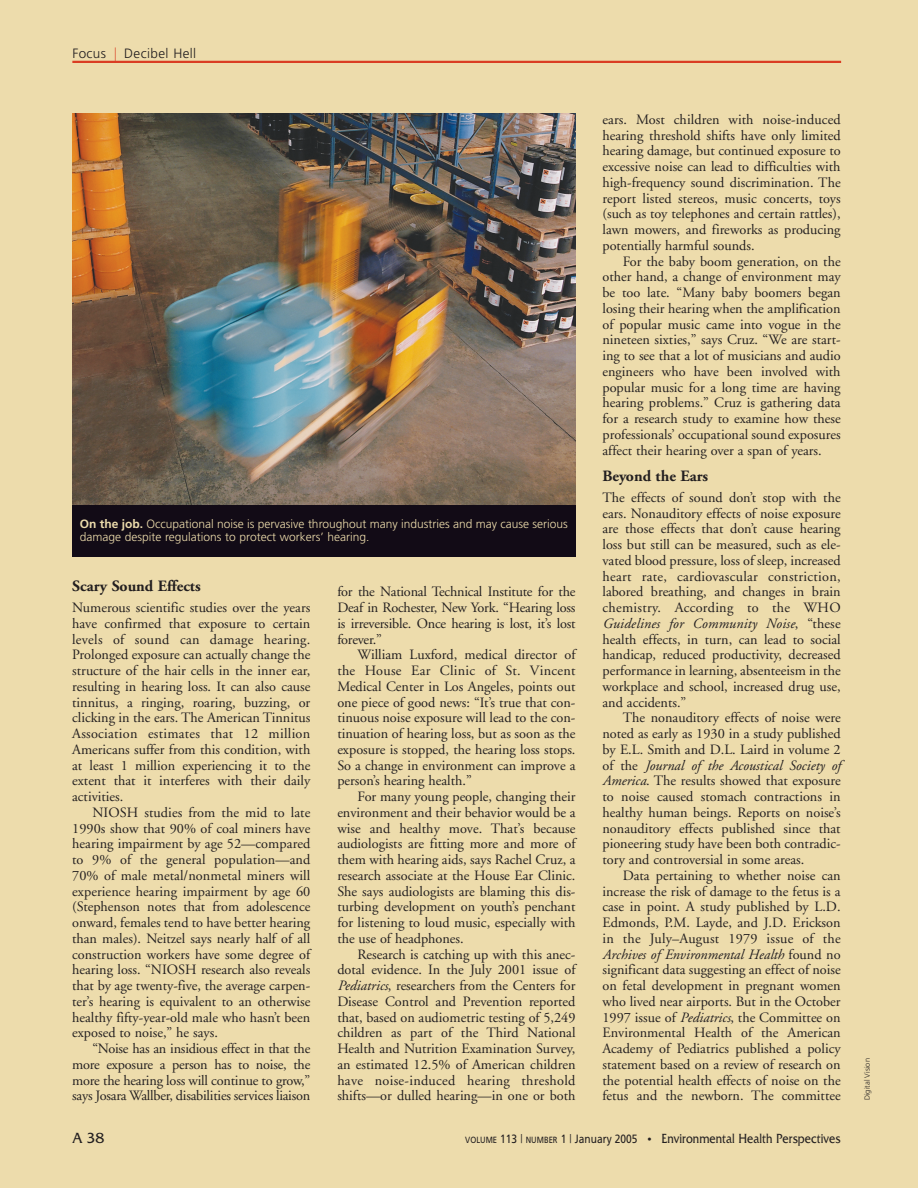
<style>
.page{position:relative;width:918px;height:1188px;background:#eddcac}
.page>*{position:absolute;margin:0;border:0;box-sizing:border-box;transform-origin:0 0}
.t1{font:700 15.75px "Adobe Garamond";color:#231f20}
.t2{font:15px "Friz Quadrata IT Cby BT";color:#231f20}
.t3{font:14.25px/15.8px "Adobe Garamond";color:#231f20;text-align:justify}
.t4{font:13.5px "Friz Quadrata IT Cby BT";color:#231f20;scale:.85 1}
.t5{font:300 13.5px "Frutiger";letter-spacing:.03em;color:#231f20}
.t6{font:300 12px/13.5px "Frutiger";color:#eddcac}
.t7{font:300 7.5px "Frutiger";color:#231f20}
.s1{font-size:18px;color:#da3d23}
.s2{font-weight:700}
.s3{font-style:italic}
.s4{font-family:"Frutiger";font-size:9px}
.s5{font-family:"Frutiger";font-size:12px}
.s6{font-family:"Frutiger";font-weight:300;font-size:12px}
.s7{font-size:10.5px}
</style>
<div class="page">
<hr style="left:72px;top:61px;width:769px;height:2px;background:#da3d23">
<img style="left:72px;top:114px;width:503px;height:392px">
<div style="left:72px;top:506px;width:503px;height:51px;background:#120b16"></div>
<p class="t5" style="left:72px;top:48px;width:125px">Focus <span class="s1">|</span> Decibel Hell</p>
<p class="t6" style="left:80px;top:518px;width:490px"><span class="s2">On the job.</span> Occupational noise is pervasive throughout many industries and may cause serious damage despite regulations to protect workers’ hearing.</p>
<p class="t1" style="left:72px;top:579px;width:130px">Scary Sound Effects</p>
<p class="t3" style="left:72px;top:601px;width:240px">Numerous scientific studies over the years have confirmed that exposure to certain levels of sound can damage hearing.<br>Prolonged exposure can actually change the structure of the hair cells in the inner ear, resulting in hearing loss. It can also cause tinnitus, a ringing, roaring, buzzing, or clicking in the ears. The American Tinnitus Association estimates that 12 million Americans suffer from this condition, with at least 1 million experiencing it to the extent that it interferes with their daily activities.</p>
<p class="t3" style="left:72px;top:806px;width:240px;text-indent:20px">NIOSH studies from the mid to late 1990s show that 90% of coal miners have hearing impairment by age 52—compared to 9% of the general population—and 70% of male metal/nonmetal miners will experience hearing impairment by age 60 (Stephenson notes that from adolescence onward, females tend to have better hearing than males). Neitzel says nearly half of all construction workers have some degree of hearing loss. “NIOSH research also reveals that by age twenty-five, the average carpen&shy;ter’s hearing is equivalent to an otherwise healthy fifty-year-old male who hasn’t been exposed to noise,” he says.</p>
<p class="t3" style="left:72px;top:1042px;width:240px;text-indent:20px">“Noise has an insidious effect in that the more exposure a person has to noise, the more the hearing loss will continue to grow,” says Josara Wallber, disabilities services liaison</p>
<p class="t3" style="left:337px;top:585px;width:240px">for the National Technical Institute for the Deaf in Rochester, New York. “Hearing loss is irreversible. Once hearing is lost, it’s lost forever.”</p>
<p class="t3" style="left:337px;top:648px;width:240px;text-indent:20px">William Luxford, medical director of the House Ear Clinic of St. Vincent Medical Center in Los Angeles, points out one piece of good news: “It’s true that con&shy;tinuous noise exposure will lead to the con&shy;tinuation of hearing loss, but as soon as the exposure is stopped, the hearing loss stops.<br>So a change in environment can improve a person’s hearing health.”</p>
<p class="t3" style="left:337px;top:790px;width:240px;text-indent:20px">For many young people, changing their environment and their behavior would be a wise and healthy move. That’s because audiologists are fitting more and more of them with hearing aids, says Rachel Cruz, a research associate at the House Ear Clinic.<br>She says audiologists are blaming this dis&shy;turbing development on youth’s penchant for listening to loud music, especially with the use of headphones.</p>
<p class="t3" style="left:337px;top:947px;width:240px;text-indent:20px">Research is catching up with this anec&shy;dotal evidence. In the July 2001 issue of <span class="s3">Pediatrics</span>, researchers from the Centers for Disease Control and Prevention reported that, based on audiometric testing of 5,249 children as part of the Third National Health and Nutrition Examination Survey, an estimated 12.5% of American children have noise-induced hearing threshold shifts—or dulled hearing—in one or both</p>
<p class="t3" style="left:603px;top:113px;width:240px">ears. Most children with noise-induced hearing threshold shifts have only limited hearing damage, but continued exposure to excessive noise can lead to difficulties with high-frequency sound discrimination. The report listed stereos, music concerts, toys (such as toy telephones and certain rattles), lawn mowers, and fireworks as producing potentially harmful sounds.</p>
<p class="t3" style="left:603px;top:254px;width:240px;text-indent:20px">For the baby boom generation, on the other hand, a change of environment may be too late. “Many baby boomers began losing their hearing when the amplification of popular music came into vogue in the nineteen sixties,” says Cruz. “We are start&shy;ing to see that a lot of musicians and audio engineers who have been involved with popular music for a long time are having hearing problems.” Cruz is gathering data for a research study to examine how these professionals’ occupational sound exposures affect their hearing over a span of years.</p>
<p class="t1" style="left:603px;top:469px;width:107px">Beyond the Ears</p>
<p class="t3" style="left:603px;top:491px;width:240px">The effects of sound don’t stop with the ears. Nonauditory effects of noise exposure are those effects that don’t cause hearing loss but still can be measured, such as ele&shy;vated blood pressure, loss of sleep, increased heart rate, cardiovascular constriction, labored breathing, and changes in brain chemistry. According to the WHO <span class="s3">Guidelines for Community Noise</span>, “these health effects, in turn, can lead to social handicap, reduced productivity, decreased performance in learning, absenteeism in the workplace and school, increased drug use, and accidents.”</p>
<p class="t3" style="left:603px;top:711px;width:240px;text-indent:20px">The nonauditory effects of noise were noted as early as 1930 in a study published by E.L. Smith and D.L. Laird in volume 2 of the <span class="s3">Journal of the Acoustical Society of America</span>. The results showed that exposure to noise caused stomach contractions in healthy human beings. Reports on noise’s nonauditory effects published since that pioneering study have been both contradic&shy;tory and controversial in some areas.</p>
<p class="t3" style="left:603px;top:869px;width:240px;text-indent:20px">Data pertaining to whether noise can increase the risk of damage to the fetus is a case in point. A study published by L.D.<br>Edmonds, P.M. Layde, and J.D. Erickson in the July–August 1979 issue of the <span class="s3">Archives of Environmental Health</span> found no significant data suggesting an effect of noise on fetal development in pregnant women who lived near airports. But in the October 1997 issue of <span class="s3">Pediatrics</span>, the Committee on Environmental Health of the American Academy of Pediatrics published a policy statement based on a review of research on the potential health effects of noise on the fetus and the newborn. The committee</p>
<p class="t2" style="left:73px;top:1132px;width:33px">A 38</p>
<p class="t4" style="left:465px;top:1133px;width:443px"><span class="s4">VOLUME</span> <span class="s5">113</span> <span class="s6">|</span> <span class="s4">NUMBER</span> <span class="s5">1</span> <span class="s6">|</span> <span class="s5">January 2005</span> <span class="s7">•</span> Environmental Health Perspectives</p>
<p class="t7" style="left:864px;top:1100px;width:43px;rotate:-90deg">Digital Vision</p>
</div>
